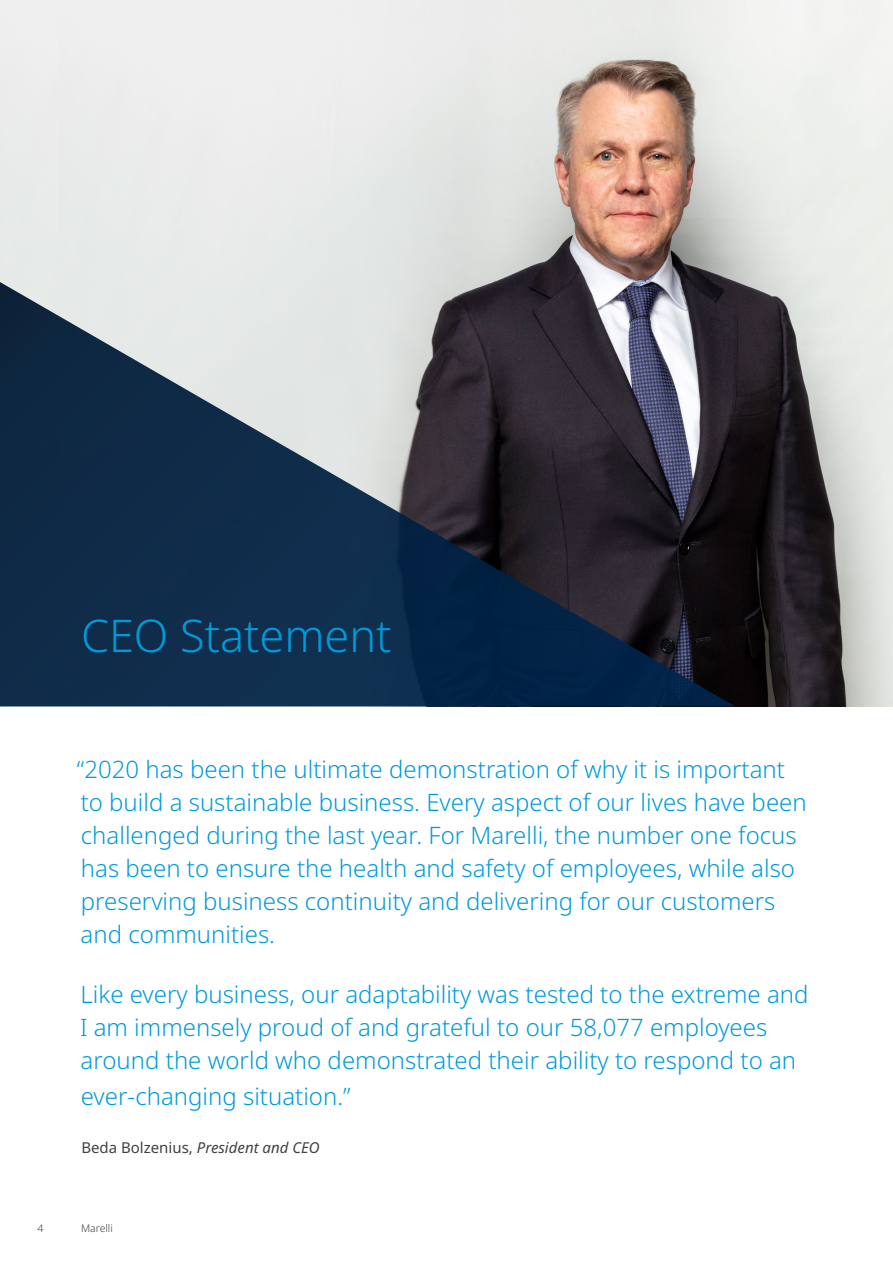
<style>
.page{position:relative;width:893px;height:1263px;background:#fff}
.page>*{position:absolute;margin:0;border:0;box-sizing:border-box;transform-origin:0 0}
.Header_1{font:300 45px "Noto Sans";color:#009ada}
.Header_2{font:300 24px/33px "Noto Sans";color:#009ada}
.Header_2-2{font:italic 15px "Noto Sans";color:#414042}
.t1{font:300 10.5px "Noto Sans";color:#414042}
.s1{font-style:normal}
</style>
<div class="page">
<img style="left:0;top:0;width:893px;height:706px">
<svg style="left:0;top:282px;width:735px;height:424px;background:#3d4b5d"></svg>
<h1 class="Header_1" style="left:81px;top:604px;width:312px">CEO Statement</h1>
<h2 class="Header_2" style="left:77px;top:753px;width:731px">“2020 has been the ultimate demonstration of why it is important to build a sustainable business. Every aspect of our lives have been challenged during the last year. For Marelli, the number one focus has been to ensure the health and safety of employees, while also preserving business continuity and delivering for our customers and communities.</h2>
<h2 class="Header_2" style="left:80px;top:978px;width:730px">Like every business, our adaptability was tested to the extreme and<br>I am immensely proud of and grateful to our 58,077 employees around the world who demonstrated their ability to respond to an</h2>
<h2 class="Header_2" style="left:81px;top:1080px;width:271px">ever-changing situation.”</h2>
<h2 class="Header_2-2" style="left:81px;top:1136px;width:240px"><span class="s1">Beda Bolzenius,</span> President and CEO</h2>
<p class="t1" style="left:38px;top:1221px;width:7px">4</p>
<p class="t1" style="left:81px;top:1221px;width:33px">Marelli</p>
</div>
